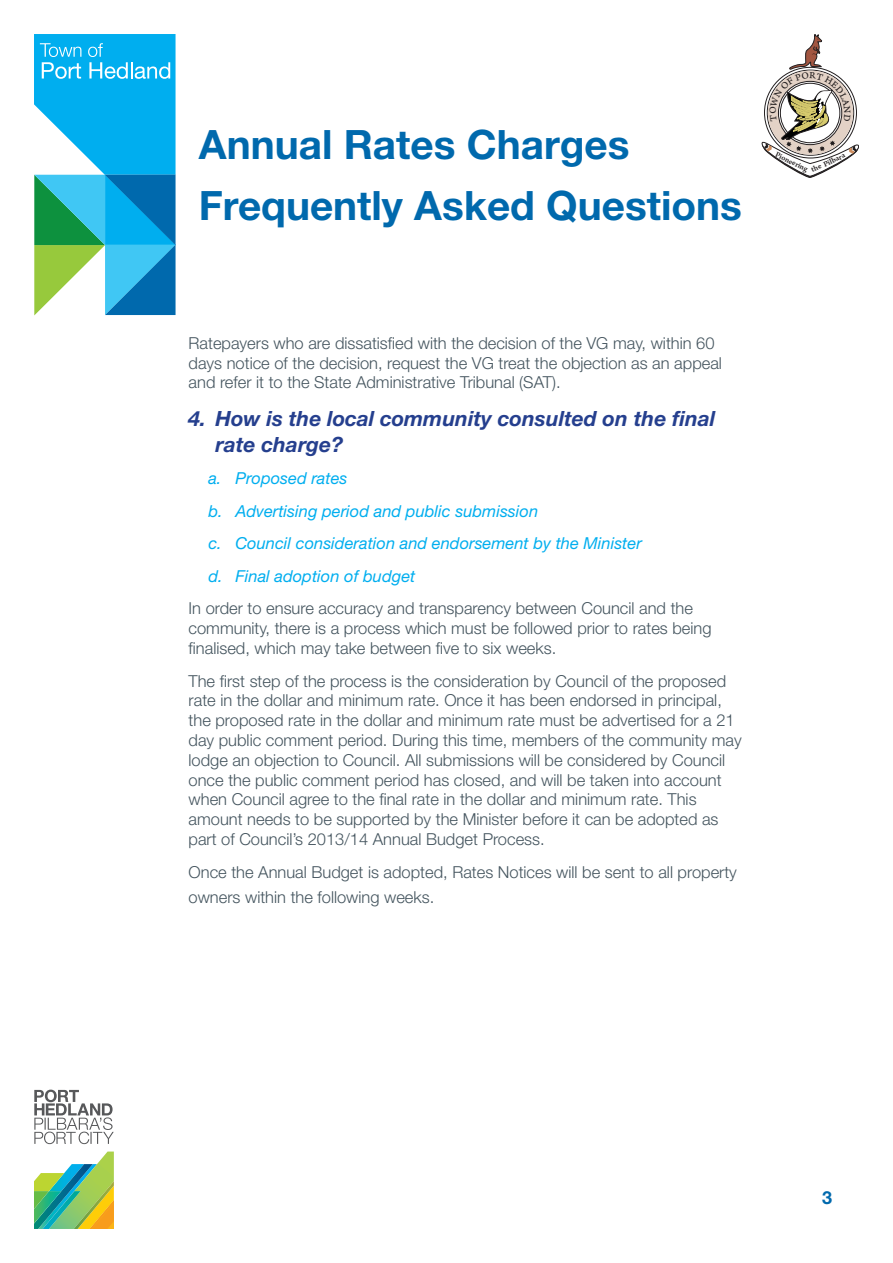
<style>
.page{position:relative;width:893px;height:1263px;background:#fff}
.page>*{position:absolute;margin:0;border:0;box-sizing:border-box;transform-origin:0 0}
.t1{font:700 40.5px/61.3px "Helvetica Neue LT Std";color:#0069ad}
.quesitons{font:italic 700 21px/25.2px "Helvetica Neue LT Std";color:#253f8e}
.t2{font:700 18px "Helvetica Neue LT Std";color:#0069ad}
.Contact_Info{font:300 16.5px/19.8px "Helvetica Neue LT Std";color:#45555f}
.sub_questions{font:italic 16.5px "Helvetica Neue LT Std";color:#00aeef}
.t3{font:600 8.25px "Arno Pro";color:#231f20}
.t4{font:600 8.1px "Arno Pro";color:#231f20}
</style>
<div class="page">
<svg style="left:34px;top:1089px;width:80px;height:55px"></svg>
<svg style="left:34px;top:1151px;width:80px;height:78px"></svg>
<svg style="left:34px;top:34px;width:142px;height:281px;background:#38b4d3"></svg>
<svg style="left:762px;top:34px;width:97px;height:144px"></svg>
<h1 class="t1" style="left:199px;top:112px;width:545px">Annual Rates Charges<br>Frequently Asked Questions</h1>
<p class="t3" style="left:782px;top:151px;width:22px;rotate:27deg">ioneer</p>
<p class="t4" style="left:809px;top:165px;width:38px;rotate:-24deg">the Pilbara</p>
<p class="Contact_Info" style="left:189px;top:333px;width:535px">Ratepayers who are dissatisfied with the decision of the VG may, within 60 days notice of the decision, request the VG treat the objection as an appeal and refer it to the State Administrative Tribunal (SAT).</p>
<p class="quesitons" style="left:216px;top:406px;width:501px;text-indent:-27px">4. How is the local community consulted on the final rate charge?</p>
<p class="sub_questions" style="left:208px;top:468px;width:141px">a. Proposed rates</p>
<p class="sub_questions" style="left:208px;top:501px;width:331px">b. Advertising period and public submission</p>
<p class="sub_questions" style="left:208px;top:533px;width:435px">c. Council consideration and endorsement by the Minister</p>
<p class="sub_questions" style="left:208px;top:566px;width:209px">d. Final adoption of budget</p>
<p class="Contact_Info" style="left:189px;top:598px;width:524px">In order to ensure accuracy and transparency between Council and the community, there is a process which must be followed prior to rates being finalised, which may take between five to six weeks.</p>
<p class="Contact_Info" style="left:189px;top:670px;width:555px">The first step of the process is the consideration by Council of the proposed rate in the dollar and minimum rate. Once it has been endorsed in principal, the proposed rate in the dollar and minimum rate must be advertised for a 21 day public comment period. During this time, members of the community may lodge an objection to Council. All submissions will be considered by Council once the public comment period has closed, and will be taken into account when Council agree to the final rate in the dollar and minimum rate. This amount needs to be supported by the Minister before it can be adopted as part of Council’s 2013/14 Annual Budget Process.</p>
<p class="Contact_Info" style="left:189px;top:859px;width:550px;line-height:25.2px">Once the Annual Budget is adopted, Rates Notices will be sent to all property owners within the following weeks.</p>
<p class="t2" style="left:822px;top:1186px;width:12px">3</p>
</div>
